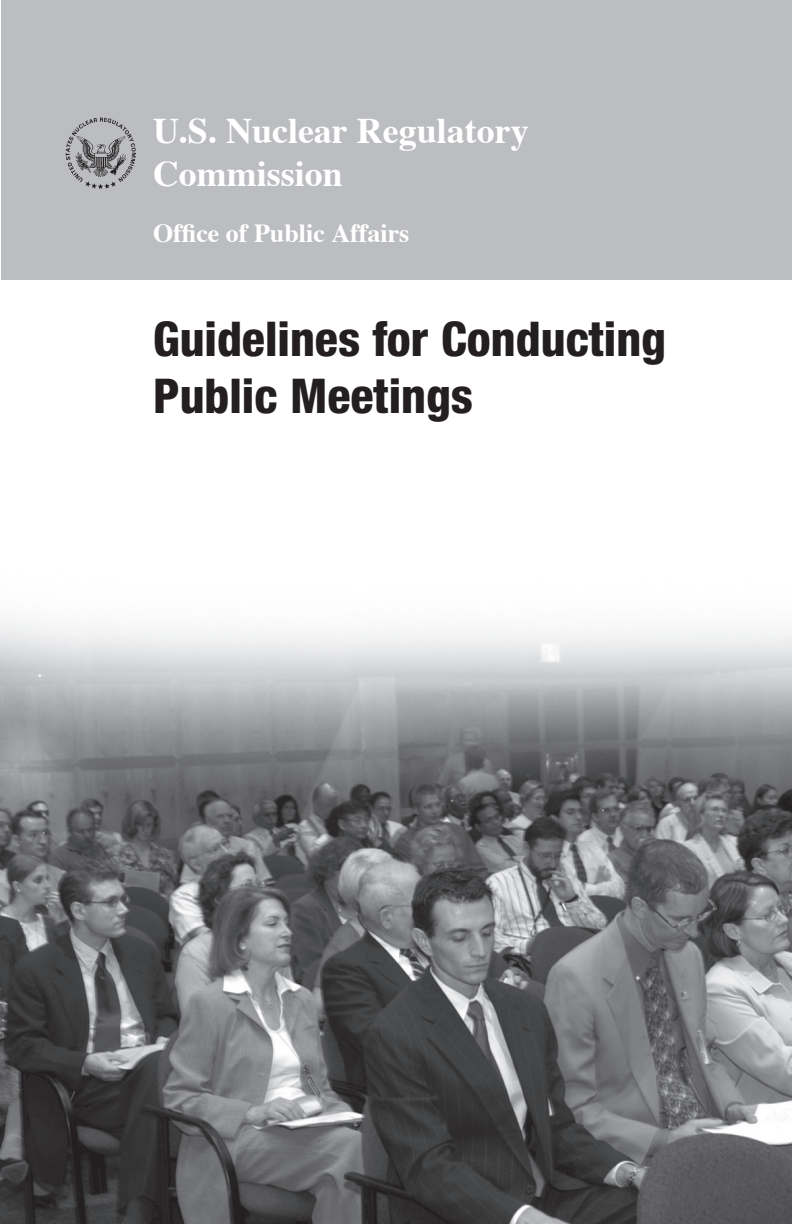
<style>
.page{position:relative;width:792px;height:1224px;background:#fff}
.page>*{position:absolute;margin:0;border:0;box-sizing:border-box;transform-origin:0 0}
.t1{font:800 condensed 48px/57.6px "Helvetica Neue";color:#231f20}
.t2{font:700 36px/43.2px "Times";color:#fff}
.t3{font:700 26px "Times";color:#fff}
</style>
<div class="page">
<img style="left:0;top:620px;width:792px;height:604px">
<div style="left:1px;top:0;width:791px;height:280px;background:#bcbdc0"></div>
<img style="left:65px;top:117px;width:71px;height:72px">
<p class="t2" style="left:153px;top:108px;width:377px">U.S. Nuclear Regulatory<br>Commission</p>
<p class="t3" style="left:153px;top:217px;width:258px">Office of Public Affairs</p>
<p class="t1" style="left:153px;top:309px;width:515px">Guidelines for Conducting<br>Public Meetings</p>
</div>
